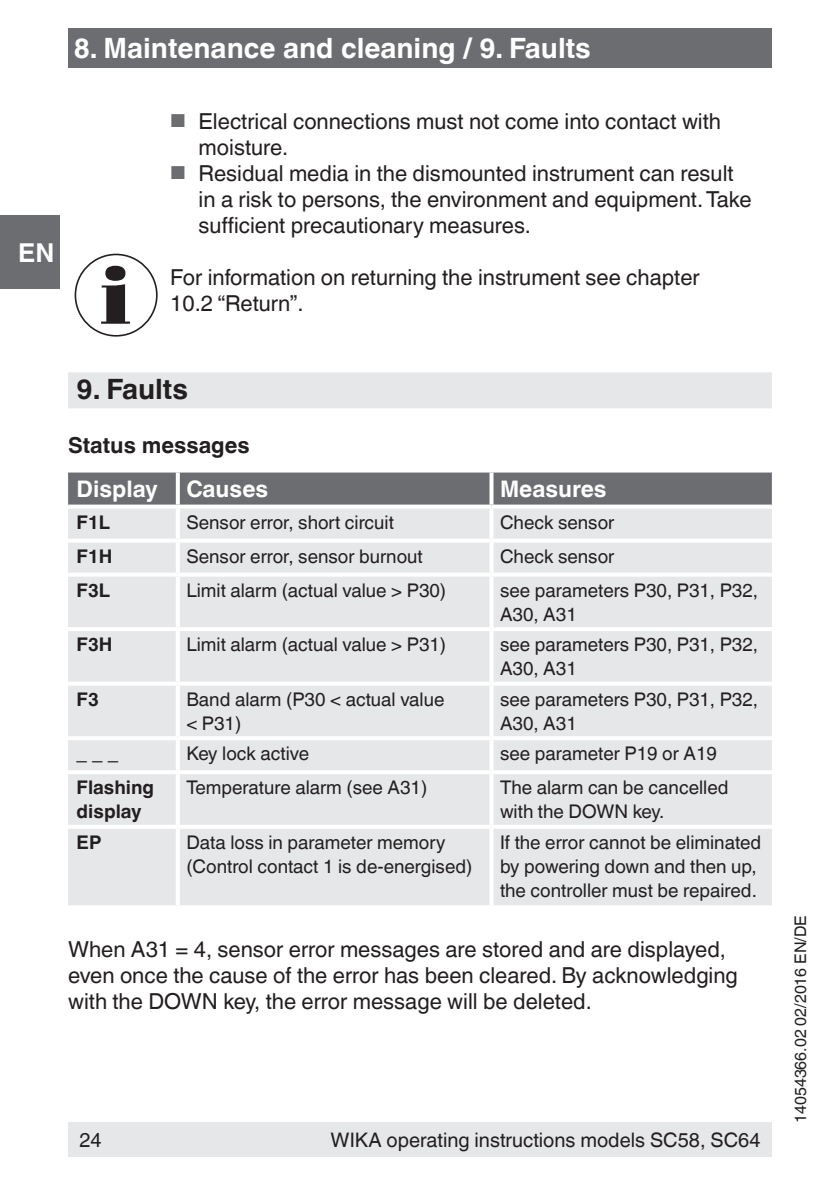
<style>
.page{position:relative;width:840px;height:1191px;background:#fff}
.page>*{position:absolute;margin:0;border:0;box-sizing:border-box;transform-origin:0 0}
.t1{font:700 28px "Helvetica World";color:#fff}
.t2{font:700 28px "Helvetica World";color:#231f20}
.t3{font:700 26px "Helvetica World";color:#fff}
.t4{font:700 22.8px "Helvetica World";color:#fff}
.t5{font:22px/26px "Helvetica World";color:#231f20}
.t6{font:700 22px "Helvetica World";color:#231f20}
.t7{font:20px "Helvetica World";color:#231f20}
.t8{font:18.8px/24px "Helvetica World";color:#231f20}
.t9{font:700 18.8px/24px "Helvetica World";color:#231f20}
.t10{font:16px "Helvetica World";color:#231f20}
.s1{font-size:18.8px;color:#6c6d70}
</style>
<div class="page">
<div style="left:68px;top:1123px;width:703px;height:34px;background:#e6e7e9"></div>
<div style="left:68px;top:28px;width:703px;height:40px;background:#6c6d70"></div>
<div style="left:0;top:215px;width:60px;height:74px;background:#6c6d70"></div>
<div style="left:68px;top:372px;width:703px;height:36px;background:#e6e7e9"></div>
<div style="left:68px;top:472px;width:703px;height:32px;background:#6c6d70"></div>
<div style="left:68px;top:508px;width:703px;height:397px;background:#e6e7e9"></div>
<svg style="left:176px;top:472px;width:4px;height:32px"></svg>
<svg style="left:489px;top:472px;width:4px;height:32px"></svg>
<hr style="left:176px;top:508px;width:4px;height:30px;background:#fff">
<svg style="left:489px;top:508px;width:4px;height:30px"></svg>
<svg style="left:68px;top:538px;width:110px;height:4px"></svg>
<svg style="left:178px;top:538px;width:313px;height:4px"></svg>
<hr style="left:176px;top:542px;width:4px;height:30px;background:#fff">
<svg style="left:491px;top:538px;width:280px;height:4px"></svg>
<svg style="left:489px;top:542px;width:4px;height:30px"></svg>
<svg style="left:68px;top:572px;width:110px;height:4px"></svg>
<svg style="left:178px;top:572px;width:313px;height:4px"></svg>
<hr style="left:176px;top:576px;width:4px;height:51px;background:#fff">
<svg style="left:491px;top:572px;width:280px;height:4px"></svg>
<svg style="left:489px;top:576px;width:4px;height:51px"></svg>
<hr style="left:68px;top:627px;width:110px;height:4px;background:#fff">
<hr style="left:178px;top:627px;width:313px;height:4px;background:#fff">
<hr style="left:176px;top:631px;width:4px;height:50px;background:#fff">
<hr style="left:491px;top:627px;width:280px;height:4px;background:#fff">
<svg style="left:489px;top:631px;width:4px;height:50px"></svg>
<svg style="left:68px;top:681px;width:110px;height:4px"></svg>
<svg style="left:178px;top:681px;width:313px;height:4px"></svg>
<hr style="left:176px;top:685px;width:4px;height:51px;background:#fff">
<svg style="left:491px;top:681px;width:280px;height:4px"></svg>
<svg style="left:489px;top:685px;width:4px;height:51px"></svg>
<hr style="left:68px;top:736px;width:110px;height:4px;background:#fff">
<hr style="left:178px;top:736px;width:313px;height:4px;background:#fff">
<hr style="left:176px;top:740px;width:4px;height:30px;background:#fff">
<hr style="left:491px;top:736px;width:280px;height:4px;background:#fff">
<svg style="left:489px;top:740px;width:4px;height:30px"></svg>
<hr style="left:68px;top:770px;width:110px;height:4px;background:#fff">
<hr style="left:178px;top:770px;width:313px;height:4px;background:#fff">
<hr style="left:176px;top:774px;width:4px;height:50px;background:#fff">
<hr style="left:491px;top:770px;width:280px;height:4px;background:#fff">
<svg style="left:489px;top:774px;width:4px;height:50px"></svg>
<svg style="left:68px;top:824px;width:110px;height:4px"></svg>
<svg style="left:178px;top:824px;width:313px;height:4px"></svg>
<hr style="left:176px;top:828px;width:4px;height:77px;background:#fff">
<svg style="left:491px;top:824px;width:280px;height:4px"></svg>
<svg style="left:489px;top:828px;width:4px;height:77px"></svg>
<svg style="left:68px;top:504px;width:110px;height:2px"></svg>
<svg style="left:178px;top:504px;width:313px;height:1px"></svg>
<svg style="left:491px;top:504px;width:280px;height:3px"></svg>
<svg style="left:101px;top:266px;width:29px;height:58px"></svg>
<div style="left:75px;top:254px;width:82px;height:82px;border:2px solid #231f20;border-radius:50%"></div>
<h2 class="t3" style="left:18px;top:237px;width:38px">EN</h2>
<h1 class="t1" style="left:74px;top:32px;width:518px">8. Maintenance and cleaning / 9. Faults</h1>
<p class="t5" style="left:198px;top:109px;width:523px;text-indent:-28px"><span class="s1">■</span> Electrical connections must not come into contact with moisture.</p>
<p class="t5" style="left:198px;top:161px;width:554px;text-indent:-28px"><span class="s1">■</span> Residual media in the dismounted instrument can result in a risk to persons, the environment and equipment. Take sufficient precautionary measures.</p>
<p class="t5" style="left:170px;top:265px;width:530px">For information on returning the instrument see chapter<br>10.2 “Return”.</p>
<h1 class="t2" style="left:77px;top:373px;width:113px">9. Faults</h1>
<p class="t6" style="left:68px;top:433px;width:183px">Status messages</p>
<p class="t4" style="left:77px;top:476px;width:193px">Display Causes</p>
<p class="t4" style="left:499px;top:476px;width:108px">Measures</p>
<p class="t9" style="left:77px;top:510px;width:35px">F1L</p>
<p class="t8" style="left:186px;top:510px;width:209px">Sensor error, short circuit</p>
<p class="t8" style="left:499px;top:510px;width:116px">Check sensor</p>
<p class="t9" style="left:77px;top:544px;width:37px">F1H</p>
<p class="t8" style="left:186px;top:544px;width:238px">Sensor error, sensor burnout</p>
<p class="t8" style="left:499px;top:544px;width:116px">Check sensor</p>
<p class="t9" style="left:77px;top:578px;width:35px">F3L</p>
<p class="t8" style="left:186px;top:578px;width:261px">Limit alarm (actual value &gt; P30)</p>
<p class="t8" style="left:499px;top:578px;width:259px">see parameters P30, P31, P32,<br>A30, A31</p>
<p class="t9" style="left:77px;top:632px;width:37px">F3H</p>
<p class="t8" style="left:186px;top:632px;width:261px">Limit alarm (actual value &gt; P31)</p>
<p class="t8" style="left:499px;top:632px;width:259px">see parameters P30, P31, P32,<br>A30, A31</p>
<p class="t9" style="left:77px;top:687px;width:24px">F3</p>
<p class="t8" style="left:186px;top:687px;width:259px">Band alarm (P30 &lt; actual value &lt; P31)</p>
<p class="t8" style="left:499px;top:687px;width:259px">see parameters P30, P31, P32,<br>A30, A31</p>
<p class="t9" style="left:77px;top:741px;width:43px">_ _ _</p>
<p class="t8" style="left:186px;top:741px;width:124px">Key lock active</p>
<p class="t8" style="left:499px;top:741px;width:218px">see parameter P19 or A19</p>
<p class="t9" style="left:77px;top:775px;width:79px">Flashing display</p>
<p class="t8" style="left:186px;top:775px;width:242px">Temperature alarm (see A31)</p>
<p class="t8" style="left:499px;top:775px;width:230px">The alarm can be cancelled with the DOWN key.</p>
<p class="t9" style="left:77px;top:830px;width:26px">EP</p>
<p class="t8" style="left:186px;top:830px;width:287px">Data loss in parameter memory (Control contact 1 is de-energised)</p>
<p class="t8" style="left:499px;top:830px;width:263px">If the error cannot be eliminated by powering down and then up, the controller must be repaired.</p>
<p class="t5" style="left:68px;top:936px;width:671px">When A31 = 4, sensor error messages are stored and are displayed, even once the cause of the error has been cleared. By acknowledging with the DOWN key, the error message will be deleted.</p>
<p class="t7" style="left:79px;top:1128px;width:24px">24</p>
<p class="t7" style="left:330px;top:1128px;width:431px">WIKA operating instructions models SC58, SC64</p>
<p class="t10" style="left:790px;top:1123px;width:209px;rotate:-90deg">14054366.02 02/2016 EN/DE</p>
</div>
